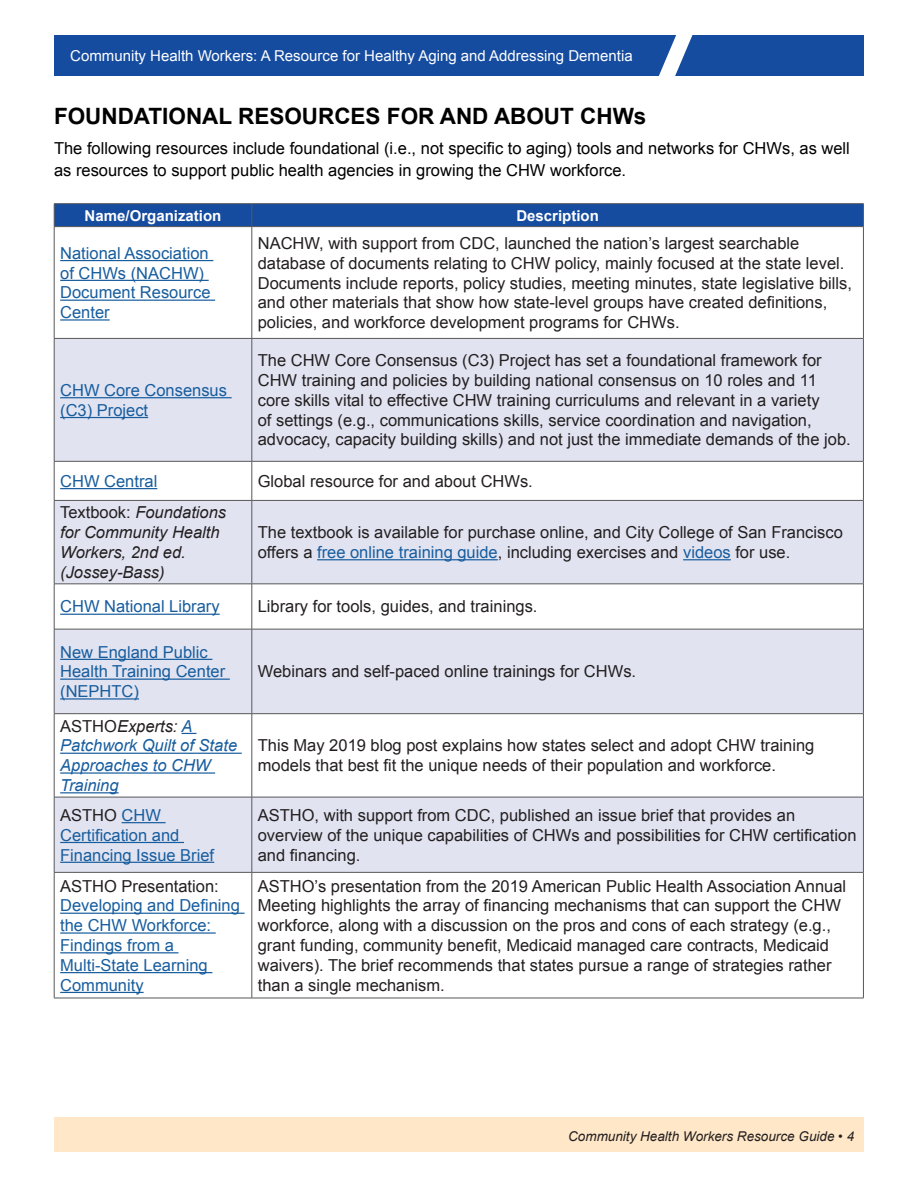
<style>
.page{position:relative;width:918px;height:1188px;background:#fff}
.page>*{position:absolute;margin:0;border:0;box-sizing:border-box;transform-origin:0 0}
.t1{font:700 22.5px "Arial";color:#000}
.t2{font:16.5px/19.8px "Arial";color:#231f20}
.t3{font:16.5px/19.8px "Arial";color:#175d9e}
.t4{font:16.5px/22.5px "Arial";color:#000}
.t5{font:italic 16.5px/19.8px "Arial";color:#231f20}
.t6{font:italic 16.5px/19.8px "Arial";color:#175d9e}
.t7{font:15px "Arial";color:#fff}
.t8{font:700 15px "Arial";color:#fff}
.t9{font:italic 13.5px "Arial";color:#231f20}
.s1{font-style:normal}
.s2{color:#175d9e}
.s3{font-style:normal;color:#231f20}
.s4{color:#231f20}
</style>
<div class="page">
<div style="left:54px;top:36px;width:810px;height:40px;background:#154ca0"></div>
<svg style="left:639px;top:35px;width:71px;height:41px"></svg>
<svg style="left:55px;top:339px;width:808px;height:533px;fill:#e1e3f1"></svg>
<hr style="left:54px;top:203px;width:198px;height:1px;background:#57585a">
<hr style="left:252px;top:203px;width:612px;height:1px;background:#57585a">
<div style="left:54px;top:204px;width:810px;height:22px;background:#154ca0"></div>
<hr style="left:54px;top:226px;width:198px;height:1px;background:#57585a">
<hr style="left:54px;top:227px;width:1px;height:111px;background:#57585a">
<hr style="left:252px;top:226px;width:612px;height:1px;background:#57585a">
<hr style="left:252px;top:227px;width:1px;height:111px;background:#57585a">
<hr style="left:863px;top:227px;width:1px;height:111px;background:#57585a">
<hr style="left:54px;top:338px;width:198px;height:1px;background:#57585a">
<hr style="left:54px;top:339px;width:1px;height:122px;background:#57585a">
<hr style="left:252px;top:338px;width:612px;height:1px;background:#57585a">
<hr style="left:252px;top:339px;width:1px;height:122px;background:#57585a">
<hr style="left:863px;top:339px;width:1px;height:122px;background:#57585a">
<hr style="left:54px;top:461px;width:198px;height:1px;background:#57585a">
<hr style="left:54px;top:462px;width:1px;height:38px;background:#57585a">
<hr style="left:252px;top:461px;width:612px;height:1px;background:#57585a">
<hr style="left:252px;top:462px;width:1px;height:38px;background:#57585a">
<hr style="left:863px;top:462px;width:1px;height:38px;background:#57585a">
<hr style="left:54px;top:500px;width:198px;height:1px;background:#57585a">
<hr style="left:54px;top:501px;width:1px;height:83px;background:#57585a">
<hr style="left:252px;top:500px;width:612px;height:1px;background:#57585a">
<hr style="left:252px;top:501px;width:1px;height:83px;background:#57585a">
<hr style="left:863px;top:501px;width:1px;height:83px;background:#57585a">
<hr style="left:54px;top:584px;width:198px;height:1px;background:#57585a">
<hr style="left:54px;top:584px;width:1px;height:45px;background:#57585a">
<hr style="left:252px;top:584px;width:612px;height:1px;background:#57585a">
<hr style="left:252px;top:584px;width:1px;height:45px;background:#57585a">
<hr style="left:863px;top:584px;width:1px;height:45px;background:#57585a">
<hr style="left:54px;top:629px;width:198px;height:1px;background:#57585a">
<hr style="left:54px;top:629px;width:1px;height:84px;background:#57585a">
<hr style="left:252px;top:629px;width:612px;height:1px;background:#57585a">
<hr style="left:252px;top:629px;width:1px;height:84px;background:#57585a">
<hr style="left:863px;top:629px;width:1px;height:84px;background:#57585a">
<hr style="left:54px;top:713px;width:198px;height:1px;background:#57585a">
<hr style="left:54px;top:714px;width:1px;height:83px;background:#57585a">
<hr style="left:252px;top:713px;width:612px;height:1px;background:#57585a">
<hr style="left:252px;top:714px;width:1px;height:83px;background:#57585a">
<hr style="left:863px;top:714px;width:1px;height:83px;background:#57585a">
<hr style="left:54px;top:797px;width:198px;height:1px;background:#57585a">
<hr style="left:54px;top:797px;width:1px;height:75px;background:#57585a">
<hr style="left:252px;top:797px;width:612px;height:1px;background:#57585a">
<hr style="left:252px;top:797px;width:1px;height:75px;background:#57585a">
<hr style="left:863px;top:797px;width:1px;height:75px;background:#57585a">
<hr style="left:54px;top:872px;width:198px;height:1px;background:#57585a">
<hr style="left:54px;top:873px;width:1px;height:125px;background:#57585a">
<hr style="left:252px;top:872px;width:612px;height:1px;background:#57585a">
<hr style="left:252px;top:873px;width:1px;height:125px;background:#57585a">
<hr style="left:863px;top:873px;width:1px;height:125px;background:#57585a">
<hr style="left:54px;top:998px;width:198px;height:1px;background:#57585a">
<hr style="left:252px;top:998px;width:612px;height:1px;background:#57585a">
<hr style="left:60px;top:260px;width:153px;height:1px;background:#175d9e">
<hr style="left:60px;top:280px;width:149px;height:1px;background:#175d9e">
<hr style="left:60px;top:300px;width:155px;height:1px;background:#175d9e">
<hr style="left:60px;top:319px;width:50px;height:2px;background:#175d9e">
<hr style="left:60px;top:397px;width:172px;height:1px;background:#175d9e">
<hr style="left:60px;top:417px;width:88px;height:1px;background:#175d9e">
<hr style="left:60px;top:488px;width:97px;height:1px;background:#175d9e">
<hr style="left:317px;top:559px;width:181px;height:1px;background:#175d9e">
<hr style="left:683px;top:559px;width:48px;height:1px;background:#175d9e">
<hr style="left:60px;top:614px;width:160px;height:1px;background:#175d9e">
<hr style="left:60px;top:659px;width:152px;height:1px;background:#175d9e">
<hr style="left:60px;top:679px;width:170px;height:1px;background:#175d9e">
<hr style="left:60px;top:698px;width:79px;height:2px;background:#175d9e">
<svg style="left:182px;top:733px;width:14px;height:1px"></svg>
<hr style="left:60px;top:753px;width:182px;height:1px;background:#175d9e">
<hr style="left:60px;top:772px;width:155px;height:2px;background:#175d9e">
<hr style="left:60px;top:792px;width:59px;height:1px;background:#175d9e">
<hr style="left:122px;top:822px;width:44px;height:1px;background:#175d9e">
<hr style="left:60px;top:842px;width:124px;height:1px;background:#175d9e">
<hr style="left:60px;top:862px;width:154px;height:1px;background:#175d9e">
<hr style="left:60px;top:913px;width:185px;height:1px;background:#175d9e">
<hr style="left:60px;top:932px;width:156px;height:2px;background:#175d9e">
<hr style="left:60px;top:952px;width:118px;height:1px;background:#175d9e">
<hr style="left:60px;top:972px;width:152px;height:1px;background:#175d9e">
<hr style="left:60px;top:992px;width:84px;height:1px;background:#175d9e">
<div style="left:54px;top:1118px;width:810px;height:34px;background:#ffe7c7"></div>
<p class="t7" style="left:70px;top:46px;width:564px">Community Health Workers: A Resource for Healthy Aging and Addressing Dementia</p>
<p class="t1" style="left:54px;top:101px;width:594px">FOUNDATIONAL RESOURCES FOR AND ABOUT CHWs</p>
<p class="t4" style="left:54px;top:137px;width:797px">The following resources include foundational (i.e., not specific to aging) tools and networks for CHWs, as well as resources to support public health agencies in growing the CHW workforce.</p>
<p class="t8" style="left:85px;top:205px;width:138px">Name/Organization</p>
<p class="t8" style="left:516px;top:205px;width:84px">Description</p>
<p class="t3" style="left:60px;top:243px;width:152px">National Association of CHWs (NACHW)<br>Document Resource<br>Center</p>
<p class="t2" style="left:258px;top:233px;width:596px">NACHW, with support from CDC, launched the nation’s largest searchable database of documents relating to CHW policy, mainly focused at the state level.<br>Documents include reports, policy studies, meeting minutes, state legislative bills, and other materials that show how state-level groups have created definitions, policies, and workforce development programs for CHWs.</p>
<p class="t3" style="left:60px;top:380px;width:168px">CHW Core Consensus (C3) Project</p>
<p class="t2" style="left:258px;top:351px;width:595px">The CHW Core Consensus (C3) Project has set a foundational framework for CHW training and policies by building national consensus on 10 roles and 11 core skills vital to effective CHW training curriculums and relevant in a variety<br>of settings (e.g., communications skills, service coordination and navigation, advocacy, capacity building skills) and not just the immediate demands of the job.</p>
<p class="t3" style="left:60px;top:471px;width:99px">CHW Central</p>
<p class="t2" style="left:258px;top:471px;width:277px">Global resource for and about CHWs.</p>
<p class="t5" style="left:60px;top:503px;width:168px"><span class="s1">Textbook:</span> Foundations for Community Health<br>Workers, 2nd ed. (Jossey-Bass)</p>
<p class="t2" style="left:258px;top:523px;width:587px">The textbook is available for purchase online, and City College of San Francisco offers a <span class="s2">free online training guide</span>, including exercises and <span class="s2">videos</span> for use.</p>
<p class="t3" style="left:60px;top:597px;width:161px">CHW National Library</p>
<p class="t2" style="left:258px;top:597px;width:281px">Library for tools, guides, and trainings.</p>
<p class="t3" style="left:60px;top:642px;width:167px">New England Public<br>Health Training Center (NEPHTC)</p>
<p class="t2" style="left:258px;top:662px;width:380px">Webinars and self-paced online trainings for CHWs.</p>
<p class="t6" style="left:60px;top:716px;width:178px"><span class="s3">ASTHO</span><span class="s4">Experts:</span> A<br>Patchwork Quilt of State<br>Approaches to CHW<br>Training</p>
<p class="t2" style="left:258px;top:736px;width:558px">This May 2019 blog post explains how states select and adopt CHW training models that best fit the unique needs of their population and workforce.</p>
<p class="t3" style="left:60px;top:805px;width:156px"><span class="s4">ASTHO</span> CHW<br>Certification and<br>Financing Issue Brief</p>
<p class="t2" style="left:258px;top:805px;width:600px">ASTHO, with support from CDC, published an issue brief that provides an overview of the unique capabilities of CHWs and possibilities for CHW certification and financing.</p>
<p class="t3" style="left:60px;top:876px;width:181px"><span class="s4">ASTHO Presentation:<br></span>Developing and Defining the CHW Workforce:<br>Findings from a<br>Multi-State Learning<br>Community</p>
<p class="t2" style="left:258px;top:876px;width:590px">ASTHO’s presentation from the 2019 American Public Health Association Annual Meeting highlights the array of financing mechanisms that can support the CHW workforce, along with a discussion on the pros and cons of each strategy (e.g., grant funding, community benefit, Medicaid managed care contracts, Medicaid waivers). The brief recommends that states pursue a range of strategies rather than a single mechanism.</p>
<p class="t9" style="left:568px;top:1127px;width:288px">Community Health Workers Resource Guide • 4</p>
</div>
